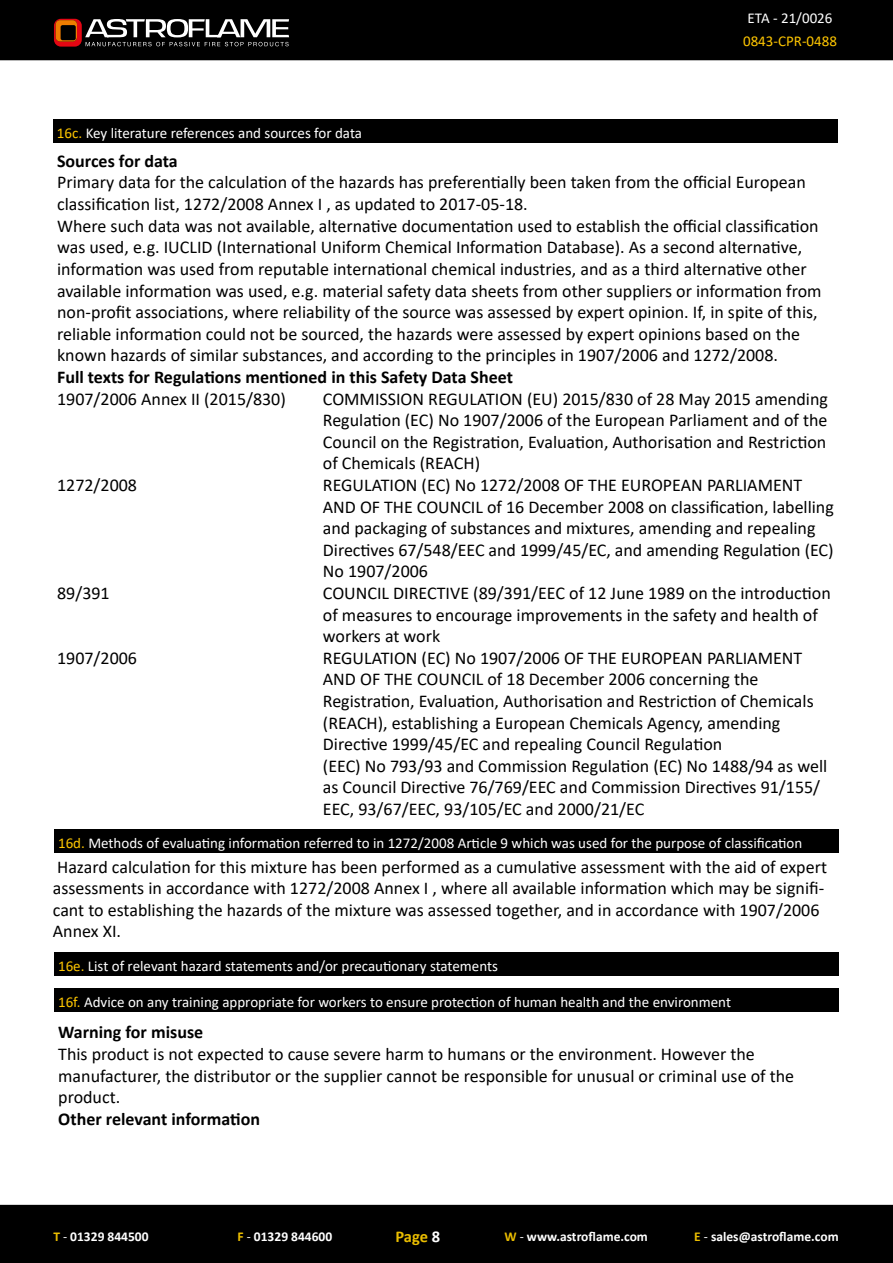
<style>
.page{position:relative;width:893px;height:1263px;background:#fff}
.page>*{position:absolute;margin:0;border:0;box-sizing:border-box;transform-origin:0 0}
.t1{font:18px/21.6px "Calibri";color:#000}
.t2{font:700 18px "Calibri";color:#000}
.t3{font:700 16.5px "Calibri";color:#ebbe00}
.t4{font:15px "Calibri";color:#fff}
.t5{font:15px "Calibri";color:#fdc500}
.t6{font:700 13.5px "Calibri";color:#fff}
.s1{color:#fdc500}
.s2{color:#ebbe00}
.s3{font-weight:400}
.s4{color:#fff}
</style>
<div class="page">
<div style="left:0;top:0;width:893px;height:60px;background:#000"></div>
<div style="left:0;top:1205px;width:893px;height:58px;background:#000"></div>
<svg style="left:54px;top:19px;width:235px;height:28px"></svg>
<div style="left:53px;top:119px;width:785px;height:24px;background:#000"></div>
<div style="left:54px;top:829px;width:785px;height:24px;background:#000"></div>
<div style="left:54px;top:952px;width:785px;height:24px;background:#000"></div>
<div style="left:54px;top:989px;width:785px;height:23px;background:#000"></div>
<p class="t4" style="left:748px;top:7px;width:86px">ETA - 21/0026</p>
<p class="t5" style="left:743px;top:30px;width:95px">0843-CPR-0488</p>
<p class="t4" style="left:57px;top:122px;width:307px"><span class="s1">16c.</span> Key literature references and sources for data</p>
<p class="t2" style="left:57px;top:148px;width:122px">Sources for data</p>
<p class="t1" style="left:57px;top:171px;width:766px">Primary data for the calculation of the hazards has preferentially been taken from the official European classification list, 1272/2008 Annex I , as updated to 2017-05-18.<br>Where such data was not available, alternative documentation used to establish the official classification was used, e.g. IUCLID (International Uniform Chemical Information Database). As a second alternative, information was used from reputable international chemical industries, and as a third alternative other available information was used, e.g. material safety data sheets from other suppliers or information from non-profit associations, where reliability of the source was assessed by expert opinion. If, in spite of this, reliable information could not be sourced, the hazards were assessed by expert opinions based on the known hazards of similar substances, and according to the principles in 1907/2006 and 1272/2008.</p>
<p class="t2" style="left:57px;top:364px;width:457px">Full texts for Regulations mentioned in this Safety Data Sheet</p>
<p class="t1" style="left:57px;top:387px;width:230px">1907/2006 Annex II (2015/830)</p>
<p class="t1" style="left:323px;top:387px;width:507px;text-align:justify">COMMISSION REGULATION (EU) 2015/830 of 28 May 2015 amending Regulation (EC) No 1907/2006 of the European Parliament and of the Council on the Registration, Evaluation, Authorisation and Restriction of Chemicals (REACH)</p>
<p class="t1" style="left:57px;top:474px;width:81px">1272/2008</p>
<p class="t1" style="left:323px;top:474px;width:512px">REGULATION (EC) No 1272/2008 OF THE EUROPEAN PARLIAMENT AND OF THE COUNCIL of 16 December 2008 on classification, labelling and packaging of substances and mixtures, amending and repealing Directives 67/548/EEC and 1999/45/EC, and amending Regulation (EC)<br>No 1907/2006</p>
<p class="t1" style="left:57px;top:582px;width:54px">89/391</p>
<p class="t1" style="left:323px;top:582px;width:509px">COUNCIL DIRECTIVE (89/391/EEC of 12 June 1989 on the introduction of measures to encourage improvements in the safety and health of workers at work</p>
<p class="t1" style="left:57px;top:646px;width:81px">1907/2006</p>
<p class="t1" style="left:323px;top:646px;width:506px">REGULATION (EC) No 1907/2006 OF THE EUROPEAN PARLIAMENT AND OF THE COUNCIL of 18 December 2006 concerning the Registration, Evaluation, Authorisation and Restriction of Chemicals (REACH), establishing a European Chemicals Agency, amending Directive 1999/45/EC and repealing Council Regulation<br>(EEC) No 793/93 and Commission Regulation (EC) No 1488/94 as well as Council Directive 76/769/EEC and Commission Directives 91/155/ EEC, 93/67/EEC, 93/105/EC and 2000/21/EC</p>
<p class="t4" style="left:58px;top:832px;width:746px"><span class="s1">16d.</span> Methods of evaluating information referred to in 1272/2008 Article 9 which was used for the purpose of classification</p>
<p class="t1" style="left:53px;top:855px;width:776px">Hazard calculation for this mixture has been performed as a cumulative assessment with the aid of expert assessments in accordance with 1272/2008 Annex I , where all available information which may be signifi&shy;cant to establishing the hazards of the mixture was assessed together, and in accordance with 1907/2006<br>Annex XI.</p>
<p class="t4" style="left:58px;top:955px;width:441px"><span class="s1">16e.</span> List of relevant hazard statements and/or precautionary statements</p>
<p class="t4" style="left:58px;top:992px;width:674px"><span class="s1">16f.</span> Advice on any training appropriate for workers to ensure protection of human health and the environment</p>
<p class="t2" style="left:58px;top:1020px;width:146px">Warning for misuse</p>
<p class="t1" style="left:58px;top:1043px;width:737px">This product is not expected to cause severe harm to humans or the environment. However the manufacturer, the distributor or the supplier cannot be responsible for unusual or criminal use of the product.</p>
<p class="t2" style="left:58px;top:1106px;width:203px">Other relevant information</p>
<p class="t6" style="left:53px;top:1227px;width:97px"><span class="s2">T</span> <span class="s3">-</span> 01329 844500</p>
<p class="t6" style="left:238px;top:1227px;width:96px"><span class="s2">F</span> <span class="s3">-</span> 01329 844600</p>
<p class="t3" style="left:395px;top:1225px;width:46px">Page <span class="s4">8</span></p>
<p class="t6" style="left:504px;top:1227px;width:145px"><span class="s2">W</span> <span class="s3">-</span> www.astroflame.com</p>
<p class="t6" style="left:694px;top:1227px;width:146px"><span class="s2">E</span> <span class="s3">-</span> sales@astroflame.com</p>
</div>
